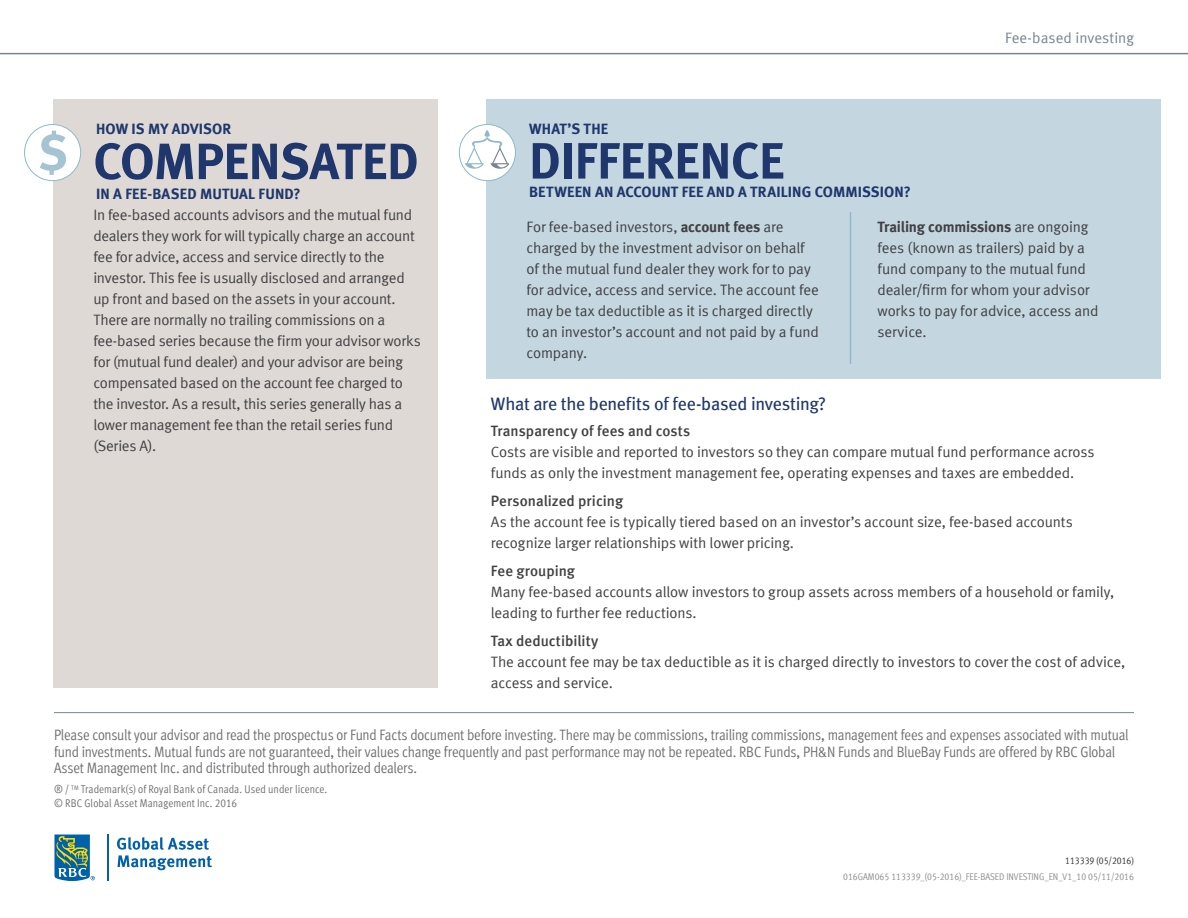
<style>
.page{position:relative;width:1188px;height:918px;background:#fff}
.page>*{position:absolute;margin:0;border:0;box-sizing:border-box;transform-origin:0 0}
.Sidebar_Title{font:51px "Meta Bold LF";letter-spacing:-.005em;color:#1f376c}
.Subhead{font:18px "Meta Book LF";letter-spacing:-.015em;color:#1f376c}
.Sidebar_Body{font:15px/21px "Meta Normal LF";letter-spacing:-.02em;color:#414042}
.t1{font:15px/16.5px "Meta Cond Normal LF";letter-spacing:-.015em;color:#6d6e71}
.Chart_Table_Text{font:15px/21px "Meta Normal LF";letter-spacing:-.01em;color:#414042}
.Body{font:15px/21px "Meta Normal LF";letter-spacing:-.01em;color:#414042}
.Sub-subhead{font:15px/21px "Meta Normal LF";letter-spacing:-.01em;color:#414042}
.Sidebar_Title-2{font:15px "Meta Bold LF";letter-spacing:.01em;color:#1f376c}
.Sub-subhead-2{font:15px "Meta Medium LF";letter-spacing:.005em;color:#414042}
.t2{font:15px "Meta Normal LF";letter-spacing:.005em;color:#778591}
.t3{font:11.25px/13.5px "Meta Cond Normal LF";letter-spacing:.005em;color:#6d6e71}
.t4{font:9.75px "Meta Cond Book LF";color:#939598}
.t5{font:9.75px "Meta Cond Book LF";color:#414042}
.s1{font-family:"Meta Bold LF"}
.s2{font-family:"Meta Medium LF"}
</style>
<div class="page">
<hr style="left:54px;top:712px;width:1080px;height:1px;background:#778591">
<svg style="left:54px;top:835px;width:41px;height:46px"></svg>
<hr style="left:108px;top:834px;width:1px;height:47px;background:#0060a9">
<svg style="left:117px;top:837px;width:95px;height:33px"></svg>
<hr style="left:0;top:53px;width:1188px;height:1px;background:#778591">
<div style="left:486px;top:99px;width:675px;height:280px;background:#c4d7e0"></div>
<hr style="left:850px;top:212px;width:1px;height:152px;background:#8fb8c9">
<div style="left:459px;top:125px;width:56px;height:56px;background:#fff;border-radius:50%"></div>
<div style="left:459px;top:124px;width:57px;height:57px;border:1px solid #8fb8c9;border-radius:50%"></div>
<svg style="left:465px;top:130px;width:44px;height:39px"></svg>
<div style="left:53px;top:100px;width:384px;height:588px;background:#ded9d5"></div>
<div style="left:25px;top:125px;width:56px;height:56px;background:#fff;border-radius:50%"></div>
<div style="left:24px;top:124px;width:57px;height:57px;border:1px solid #8fb8c9;border-radius:50%"></div>
<svg style="left:40px;top:131px;width:26px;height:44px"></svg>
<p class="Sidebar_Title-2" style="left:96px;top:120px;width:137px">HOW IS MY ADVISOR</p>
<p class="Sidebar_Title" style="left:93px;top:131px;width:327px">COMPENSATED</p>
<p class="Sidebar_Title-2" style="left:96px;top:184px;width:206px">IN A FEE-BASED MUTUAL FUND?</p>
<p class="Sidebar_Body" style="left:93px;top:204px;width:329px">In fee-based accounts advisors and the mutual fund dealers they work for will typically charge an account fee for advice, access and service directly to the investor. This fee is usually disclosed and arranged up front and based on the assets in your account.<br>There are normally no trailing commissions on a fee-based series because the firm your advisor works for (mutual fund dealer) and your advisor are being compensated based on the account fee charged to the investor. As a result, this series generally has a lower management fee than the retail series fund (Series A).</p>
<p class="t2" style="left:1005px;top:29px;width:130px">Fee-based investing</p>
<p class="Sidebar_Title-2" style="left:529px;top:119px;width:81px">WHAT’S THE</p>
<p class="Sidebar_Title" style="left:529px;top:131px;width:257px">DIFFERENCE</p>
<p class="Sidebar_Title-2" style="left:529px;top:182px;width:383px">BETWEEN AN ACCOUNT FEE AND A TRAILING COMMISSION?</p>
<p class="Chart_Table_Text" style="left:526px;top:216px;width:294px">For fee-based investors, <span class="s1">account fees</span> are charged by the investment advisor on behalf of the mutual fund dealer they work for to pay for advice, access and service. The account fee may be tax deductible as it is charged directly to an investor’s account and not paid by a fund company.</p>
<p class="Chart_Table_Text" style="left:878px;top:216px;width:223px"><span class="s1">Trailing commissions</span> are ongoing fees (known as trailers) paid by a fund company to the mutual fund dealer/firm for whom your advisor works to pay for advice, access and service.</p>
<p class="Subhead" style="left:491px;top:394px;width:337px">What are the benefits of fee-based investing?</p>
<p class="Sub-subhead" style="left:491px;top:421px;width:605px"><span class="s2">Transparency of fees and costs<br></span>Costs are visible and reported to investors so they can compare mutual fund performance across funds as only the investment management fee, operating expenses and taxes are embedded.</p>
<p class="Sub-subhead-2" style="left:491px;top:492px;width:134px">Personalized pricing</p>
<p class="Body" style="left:491px;top:511px;width:583px">As the account fee is typically tiered based on an investor’s account size, fee-based accounts recognize larger relationships with lower pricing.</p>
<p class="Sub-subhead-2" style="left:491px;top:562px;width:86px">Fee grouping</p>
<p class="Body" style="left:491px;top:581px;width:625px">Many fee-based accounts allow investors to group assets across members of a household or family, leading to further fee reductions.</p>
<p class="Sub-subhead-2" style="left:491px;top:632px;width:109px">Tax deductibility</p>
<p class="Body" style="left:491px;top:651px;width:636px">The account fee may be tax deductible as it is charged directly to investors to cover the cost of advice, access and service.</p>
<p class="t1" style="left:54px;top:726px;width:1076px">Please consult your advisor and read the prospectus or Fund Facts document before investing. There may be commissions, trailing commissions, management fees and expenses associated with mutual fund investments. Mutual funds are not guaranteed, their values change frequently and past performance may not be repeated. RBC Funds, PH&amp;N Funds and BlueBay Funds are offered by RBC Global<br>Asset Management Inc. and distributed through authorized dealers.</p>
<p class="t3" style="left:54px;top:783px;width:275px">® / <sup>TM</sup> Trademark(s) of Royal Bank of Canada. Used under licence. © RBC Global Asset Management Inc. 2016</p>
<p class="t5" style="left:1065px;top:855px;width:70px">113339 (05/2016)</p>
<p class="t4" style="left:843px;top:871px;width:292px">016GAM065 113339_(05-2016)_FEE-BASED INVESTING_EN_V1_10 05/11/2016</p>
</div>
